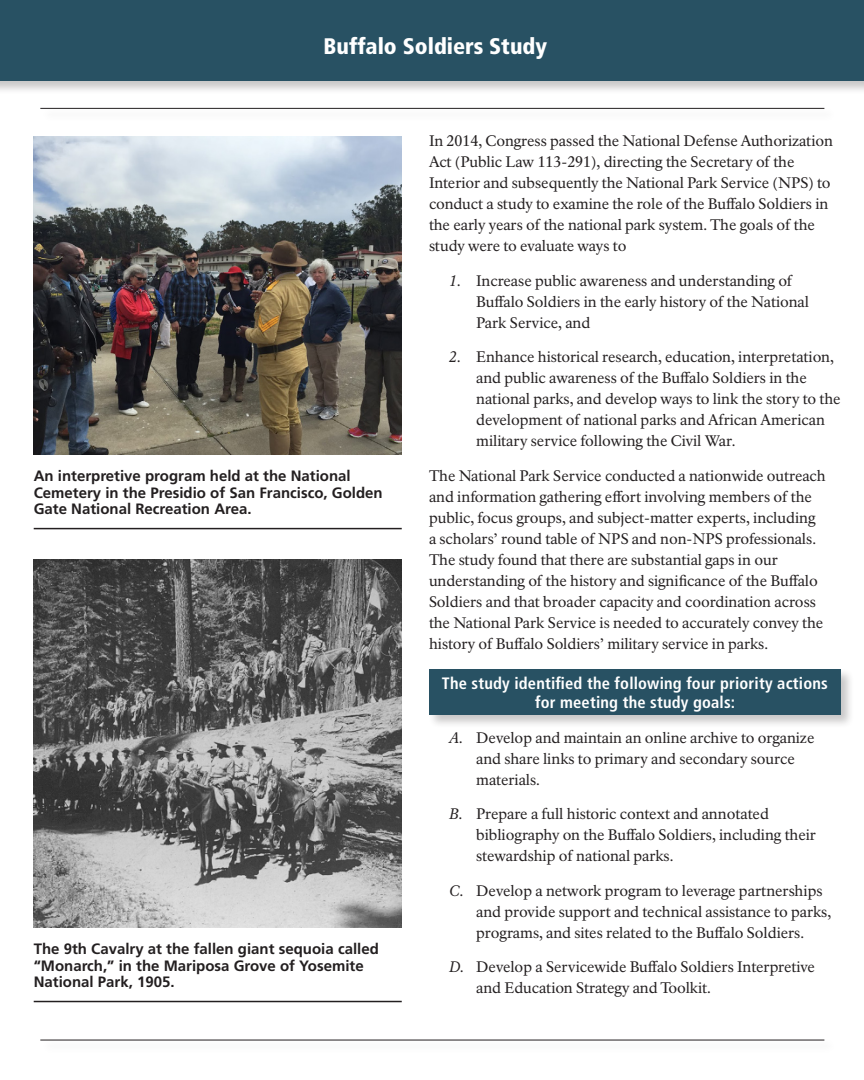
<style>
.page{position:relative;width:864px;height:1080px;background:#fff}
.page>*{position:absolute;margin:0;border:0;box-sizing:border-box;transform-origin:0 0}
.Heading_white_center{font:900 condensed 22.5px "Frutiger LT Std";color:#fff}
.Body{font:700 condensed 16.5px/19.5px "Frutiger LT Std";letter-spacing:.01em;color:#fff;text-align:center}
.Body-2{font:15px/21px "NPS Rawlinson OT";letter-spacing:-.005em;color:#231f20}
.MARI_CAPTIONS_LINE_B{font:700 15px/16.5px "H Frutiger LT Std";color:#231f20}
.s1{font-style:italic}
</style>
<div class="page">
<div style="left:0;top:0;width:864px;height:95px;background:#231f20;opacity:.25"></div>
<div style="left:0;top:0;width:864px;height:81px;background:#285163"></div>
<div style="left:427px;top:668px;width:427px;height:61px;background:#231f20;opacity:.25"></div>
<div style="left:429px;top:670px;width:412px;height:45px;background:#285163"></div>
<img style="left:34px;top:136px;width:368px;height:319px">
<hr style="left:34px;top:528px;width:368px;height:1px;background:#231f20">
<img style="left:34px;top:560px;width:368px;height:368px">
<hr style="left:34px;top:1001px;width:368px;height:1px;background:#231f20">
<div style="left:40px;top:106px;width:797px;height:16px;background:#231f20;opacity:.25"></div>
<hr style="left:40px;top:108px;width:784px;height:1px;background:#231f20">
<div style="left:40px;top:1038px;width:797px;height:16px;background:#231f20;opacity:.25"></div>
<hr style="left:40px;top:1040px;width:784px;height:1px;background:#231f20">
<p class="Heading_white_center" style="left:324px;top:33px;width:225px">Buffalo Soldiers Study</p>
<p class="MARI_CAPTIONS_LINE_B" style="left:34px;top:468px;width:350px">An interpretive program held at the National<br>Cemetery in the Presidio of San Francisco, Golden<br>Gate National Recreation Area.</p>
<p class="MARI_CAPTIONS_LINE_B" style="left:34px;top:941px;width:347px">The 9th Cavalry at the fallen giant sequoia called “Monarch,” in the Mariposa Grove of Yosemite<br>National Park, 1905.</p>
<p class="Body-2" style="left:429px;top:131px;width:405px">In 2014, Congress passed the National Defense Authorization Act (Public Law 113-291), directing the Secretary of the Interior and subsequently the National Park Service (NPS) to conduct a study to examine the role of the Buffalo Soldiers in the early years of the national park system. The goals of the study were to evaluate ways to</p>
<p class="Body-2" style="left:476px;top:270px;width:334px;text-indent:-27px"><span class="s1">1.</span> Increase public awareness and understanding of<br>Buffalo Soldiers in the early history of the National<br>Park Service, and</p>
<p class="Body-2" style="left:476px;top:347px;width:366px;text-indent:-27px"><span class="s1">2.</span> Enhance historical research, education, interpretation, and public awareness of the Buffalo Soldiers in the national parks, and develop ways to link the story to the development of national parks and African American military service following the Civil War.</p>
<p class="Body-2" style="left:429px;top:465px;width:398px">The National Park Service conducted a nationwide outreach and information gathering effort involving members of the public, focus groups, and subject-matter experts, including a scholars’ round table of NPS and non-NPS professionals.<br>The study found that there are substantial gaps in our understanding of the history and significance of the Buffalo Soldiers and that broader capacity and coordination across the National Park Service is needed to accurately convey the history of Buffalo Soldiers’ military service in parks.</p>
<p class="Body" style="left:442px;top:673px;width:387px">The study identified the following four priority actions for meeting the study goals:</p>
<p class="Body-2" style="left:476px;top:727px;width:340px;text-indent:-27px"><span class="s1">A.</span> Develop and maintain an online archive to organize and share links to primary and secondary source materials.</p>
<p class="Body-2" style="left:476px;top:803px;width:341px;text-indent:-27px"><span class="s1">B.</span> Prepare a full historic context and annotated bibliography on the Buffalo Soldiers, including their stewardship of national parks.</p>
<p class="Body-2" style="left:476px;top:880px;width:356px;text-indent:-27px"><span class="s1">C.</span> Develop a network program to leverage partnerships and provide support and technical assistance to parks, programs, and sites related to the Buffalo Soldiers.</p>
<p class="Body-2" style="left:476px;top:956px;width:340px;text-indent:-27px"><span class="s1">D.</span> Develop a Servicewide Buffalo Soldiers Interpretive and Education Strategy and Toolkit.</p>
</div>
